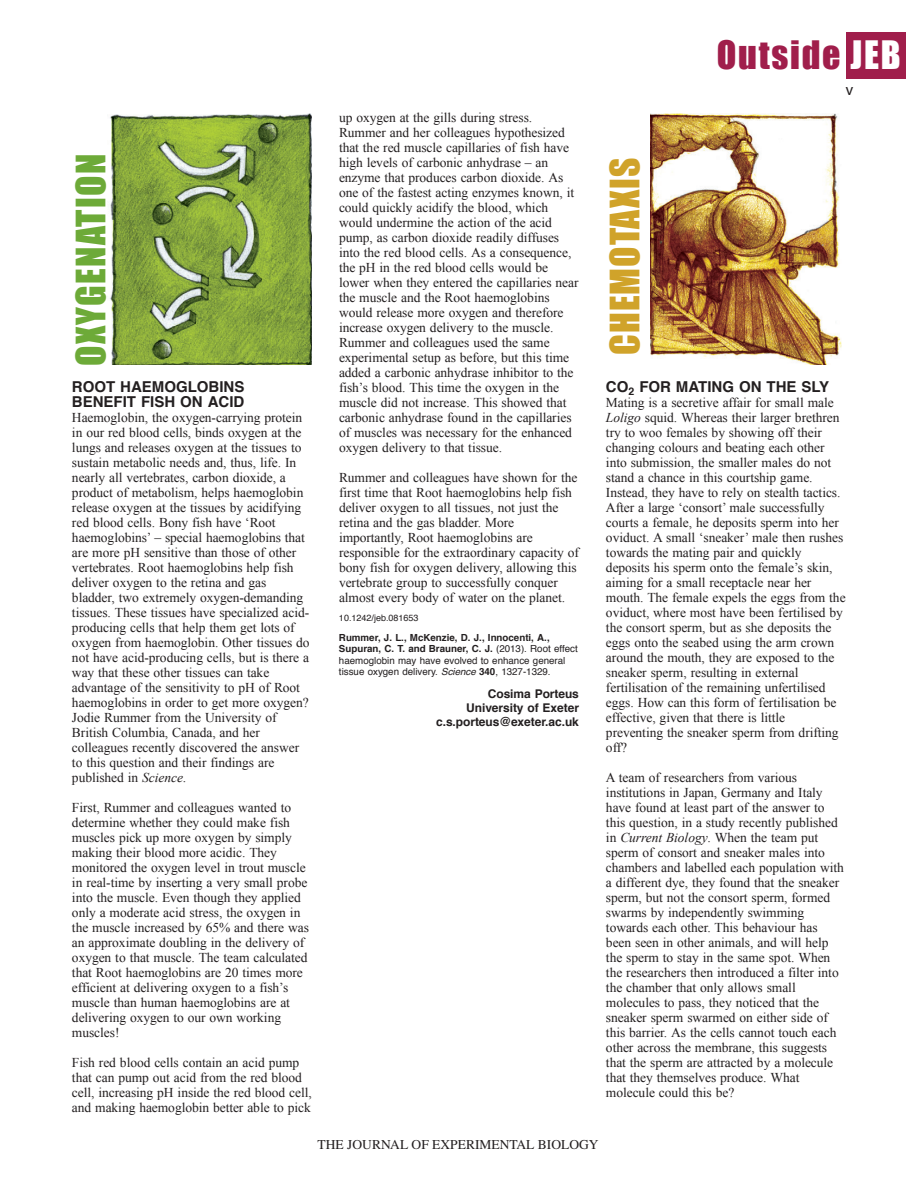
<style>
.page{position:relative;width:918px;height:1188px;background:#fff}
.page>*{position:absolute;margin:0;border:0;box-sizing:border-box;transform-origin:0 0}
.t1{font:37.5px "Impact";letter-spacing:.035em;color:#6daa38}
.t2{font:37.5px "Impact";letter-spacing:.025em;color:#d0a32a}
.t3{font:36px "Impact";letter-spacing:.05em;color:#a01e4b}
.t4{font:700 15px/15px "Helvetica";color:#231f20}
.t5{font:15px "Helvetica";color:#231f20}
.t6{font:13.5px/15px "Times New Roman";letter-spacing:-.005em;color:#231f20}
.t7{font:13.5px "Times";color:#231f20}
.t8{font:700 12px/14.2px "Helvetica";letter-spacing:-.005em;color:#231f20;text-align:right}
.t9{font:9.75px/11.2px "Helvetica";color:#231f20}
.t10{font:9px "Helvetica";color:#231f20}
.s1{color:#fff}
.s2{font-weight:700}
.s3{font-style:italic}
</style>
<div class="page">
<div style="left:846px;top:32px;width:60px;height:46px;background:#a01e4b"></div>
<img style="left:110px;top:113px;width:202px;height:252px">
<img style="left:650px;top:113px;width:192px;height:252px">
<h2 class="t3" style="left:717px;top:33px;width:185px">Outside <span class="s1">JEB</span></h2>
<p class="t5" style="left:846px;top:83px;width:9px">v</p>
<p class="t6" style="left:339px;top:110px;width:241px">up oxygen at the gills during stress.<br>Rummer and her colleagues hypothesized that the red muscle capillaries of fish have high levels of carbonic anhydrase – an enzyme that produces carbon dioxide. As one of the fastest acting enzymes known, it could quickly acidify the blood, which would undermine the action of the acid pump, as carbon dioxide readily diffuses into the red blood cells. As a consequence, the pH in the red blood cells would be lower when they entered the capillaries near the muscle and the Root haemoglobins would release more oxygen and therefore increase oxygen delivery to the muscle.<br>Rummer and colleagues used the same experimental setup as before, but this time added a carbonic anhydrase inhibitor to the fish’s blood. This time the oxygen in the muscle did not increase. This showed that carbonic anhydrase found in the capillaries of muscles was necessary for the enhanced oxygen delivery to that tissue.</p>
<p class="t6" style="left:339px;top:470px;width:241px">Rummer and colleagues have shown for the first time that Root haemoglobins help fish deliver oxygen to all tissues, not just the retina and the gas bladder. More importantly, Root haemoglobins are responsible for the extraordinary capacity of bony fish for oxygen delivery, allowing this vertebrate group to successfully conquer almost every body of water on the planet.</p>
<p class="t10" style="left:339px;top:614px;width:81px">10.1242/jeb.081653</p>
<p class="t9" style="left:339px;top:633px;width:240px"><span class="s2">Rummer, J. L., McKenzie, D. J., Innocenti, A., Supuran, C. T. and Brauner, C. J.</span> (2013). Root effect haemoglobin may have evolved to enhance general tissue oxygen delivery. <span class="s3">Science</span> <span class="s2">340</span>, 1327-1329.</p>
<p class="t8" style="left:436px;top:687px;width:144px">Cosima Porteus<br>University of Exeter c.s.porteus@exeter.ac.uk</p>
<h1 class="t1" style="left:79px;top:366px;width:213px;rotate:-90deg">OXYGENATION</h1>
<h1 class="t2" style="left:613px;top:355px;width:199px;rotate:-90deg">CHEMOTAXIS</h1>
<p class="t4" style="left:72px;top:381px;width:174px">ROOT HAEMOGLOBINS<br>BENEFIT FISH ON ACID</p>
<p class="t6" style="left:72px;top:410px;width:239px">Haemoglobin, the oxygen-carrying protein in our red blood cells, binds oxygen at the lungs and releases oxygen at the tissues to sustain metabolic needs and, thus, life. In nearly all vertebrates, carbon dioxide, a product of metabolism, helps haemoglobin release oxygen at the tissues by acidifying red blood cells. Bony fish have ‘Root haemoglobins’ – special haemoglobins that are more pH sensitive than those of other vertebrates. Root haemoglobins help fish deliver oxygen to the retina and gas bladder, two extremely oxygen-demanding tissues. These tissues have specialized acid&shy;producing cells that help them get lots of oxygen from haemoglobin. Other tissues do not have acid-producing cells, but is there a way that these other tissues can take advantage of the sensitivity to pH of Root haemoglobins in order to get more oxygen?<br>Jodie Rummer from the University of British Columbia, Canada, and her colleagues recently discovered the answer to this question and their findings are published in <span class="s3">Science</span>.</p>
<p class="t6" style="left:72px;top:800px;width:239px">First, Rummer and colleagues wanted to determine whether they could make fish muscles pick up more oxygen by simply making their blood more acidic. They monitored the oxygen level in trout muscle in real-time by inserting a very small probe into the muscle. Even though they applied only a moderate acid stress, the oxygen in the muscle increased by 65% and there was an approximate doubling in the delivery of oxygen to that muscle. The team calculated that Root haemoglobins are 20 times more efficient at delivering oxygen to a fish’s muscle than human haemoglobins are at delivering oxygen to our own working muscles!</p>
<p class="t6" style="left:72px;top:1055px;width:241px">Fish red blood cells contain an acid pump that can pump out acid from the red blood cell, increasing pH inside the red blood cell, and making haemoglobin better able to pick</p>
<p class="t4" style="left:606px;top:381px;width:225px">CO<sub>2</sub> FOR MATING ON THE SLY</p>
<p class="t6" style="left:606px;top:395px;width:241px">Mating is a secretive affair for small male <span class="s3">Loligo</span> squid. Whereas their larger brethren try to woo females by showing off their changing colours and beating each other into submission, the smaller males do not stand a chance in this courtship game.<br>Instead, they have to rely on stealth tactics.<br>After a large ‘consort’ male successfully courts a female, he deposits sperm into her oviduct. A small ‘sneaker’ male then rushes towards the mating pair and quickly deposits his sperm onto the female’s skin, aiming for a small receptacle near her mouth. The female expels the eggs from the oviduct, where most have been fertilised by the consort sperm, but as she deposits the eggs onto the seabed using the arm crown around the mouth, they are exposed to the sneaker sperm, resulting in external fertilisation of the remaining unfertilised eggs. How can this form of fertilisation be effective, given that there is little preventing the sneaker sperm from drifting off?</p>
<p class="t6" style="left:606px;top:770px;width:239px">A team of researchers from various institutions in Japan, Germany and Italy have found at least part of the answer to this question, in a study recently published in <span class="s3">Current Biology</span>. When the team put sperm of consort and sneaker males into chambers and labelled each population with a different dye, they found that the sneaker sperm, but not the consort sperm, formed swarms by independently swimming towards each other. This behaviour has been seen in other animals, and will help the sperm to stay in the same spot. When the researchers then introduced a filter into the chamber that only allows small molecules to pass, they noticed that the sneaker sperm swarmed on either side of this barrier. As the cells cannot touch each other across the membrane, this suggests that the sperm are attracted by a molecule that they themselves produce. What molecule could this be?</p>
<p class="t7" style="left:318px;top:1137px;width:282px">THE JOURNAL OF EXPERIMENTAL BIOLOGY</p>
</div>
